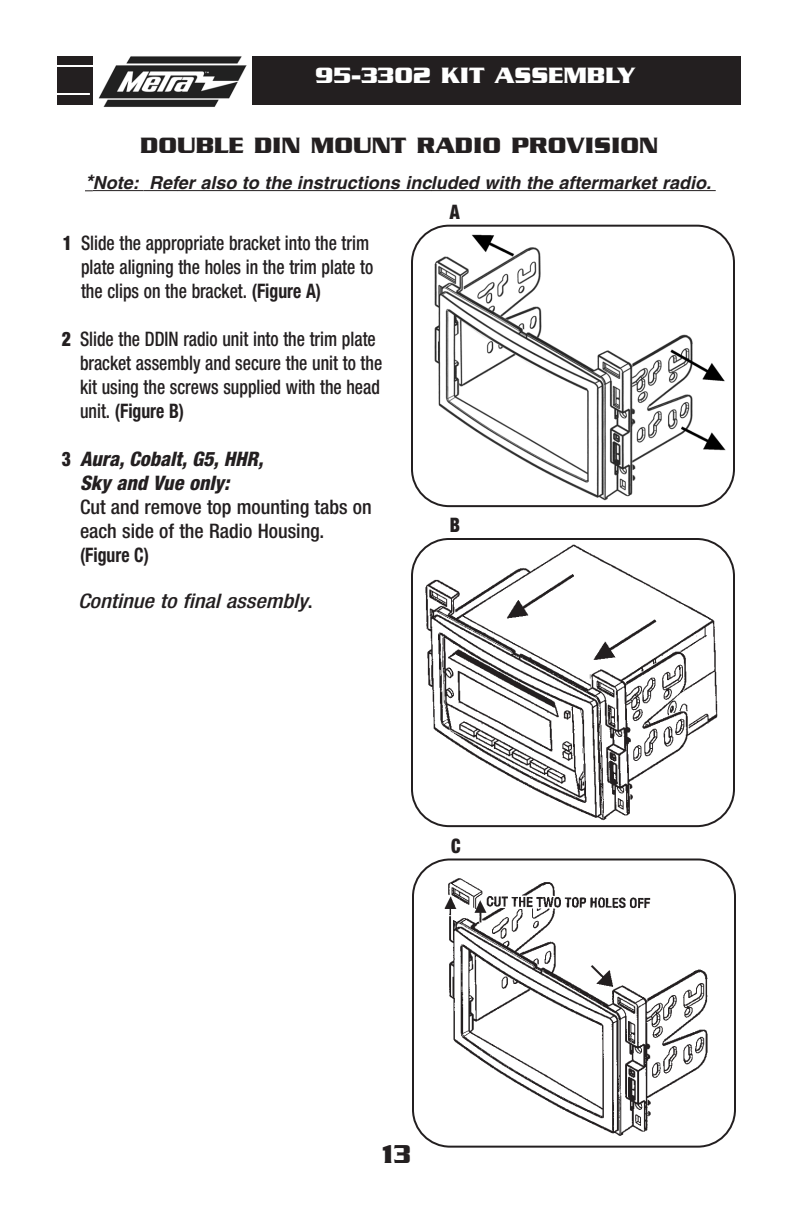
<style>
.page{position:relative;width:792px;height:1224px;background:#fff}
.page>*{position:absolute;margin:0;border:0;box-sizing:border-box;transform-origin:0 0}
.t1{font:700 28px "Serpentine";color:#231f20;scale:.87 1}
.t2{font:700 24px "Serpentine";color:#231f20}
.t3{font:700 24px "Serpentine";color:#fff}
.t4{font:500 condensed 20px/24px "Helvetica Neue";color:#231f20;scale:.89 1}
.t5{font:500 condensed 20px/24px "Helvetica Neue";color:#231f20}
.t6{font:italic 800 condensed 20px/24px "Helvetica Neue";color:#231f20}
.t7{font:italic 500 condensed 20px "Helvetica Neue";color:#231f20;scale:1.12 1}
.t8{font:700 condensed 20px "Helvetica Neue";color:#231f20;scale:.89 1}
.t9{font:900 condensed 20px "Helvetica Neue";color:#231f20;scale:.89 1}
.t10{font:italic 700 18px "Helvetica";color:#231f20}
.s1{font-size:20px}
.s2{font-weight:700}
.s3{font-style:normal}
</style>
<div class="page">
<div style="left:57px;top:57px;width:684px;height:48px;background:#231f20"></div>
<div style="left:94px;top:34px;width:158px;height:89px;background:#fff"></div>
<img style="left:98px;top:56px;width:148px;height:51px">
<hr style="left:0;top:93px;width:90px;height:2px;background:#fff">
<hr style="left:0;top:65px;width:93px;height:2px;background:#fff">
<svg style="left:411px;top:225px;width:324px;height:282px"></svg>
<svg style="left:411px;top:538px;width:324px;height:289px"></svg>
<svg style="left:412px;top:858px;width:324px;height:290px"></svg>
<hr style="left:93px;top:190px;width:51px;height:1px;background:#231f20">
<hr style="left:144px;top:190px;width:34px;height:1px;background:#231f20">
<hr style="left:178px;top:190px;width:253px;height:1px;background:#231f20">
<hr style="left:431px;top:190px;width:285px;height:1px;background:#231f20">
<p class="t3" style="left:315px;top:68px;width:322px">95-3302 KIT ASSEMBLY</p>
<p class="t9" style="left:63px;top:236px;width:12px">1</p>
<p class="t2" style="left:140px;top:138px;width:519px">DOUBLE DIN MOUNT RADIO PROVISION</p>
<p class="t10" style="left:85px;top:175px;width:628px"><span class="s1">*</span>Note: Refer also to the instructions included with the aftermarket radio.</p>
<p class="t4" style="left:81px;top:233px;width:330px">Slide the appropriate bracket into the trim plate aligning the holes in the trim plate to the clips on the bracket. <span class="s2">(Figure A)</span></p>
<p class="t9" style="left:450px;top:205px;width:13px">A</p>
<p class="t9" style="left:62px;top:332px;width:12px">2</p>
<p class="t4" style="left:80px;top:328px;width:341px">Slide the DDIN radio unit into the trim plate bracket assembly and secure the unit to the kit using the screws supplied with the head unit. <span class="s2">(Figure B)</span></p>
<p class="t9" style="left:62px;top:451px;width:12px">3</p>
<p class="t6" style="left:80px;top:448px;width:185px">Aura, Cobalt, G5, HHR,<br>Sky and Vue only:</p>
<p class="t5" style="left:80px;top:496px;width:293px">Cut and remove top mounting tabs on each side of the Radio Housing.</p>
<p class="t8" style="left:80px;top:547px;width:79px">(Figure C)</p>
<p class="t7" style="left:78px;top:594px;width:211px">Continue to final assembly<span class="s3">.</span></p>
<p class="t9" style="left:450px;top:518px;width:13px">B</p>
<p class="t9" style="left:451px;top:838px;width:12px">C</p>
<h1 class="t1" style="left:382px;top:1145px;width:34px">13</h1>
</div>
